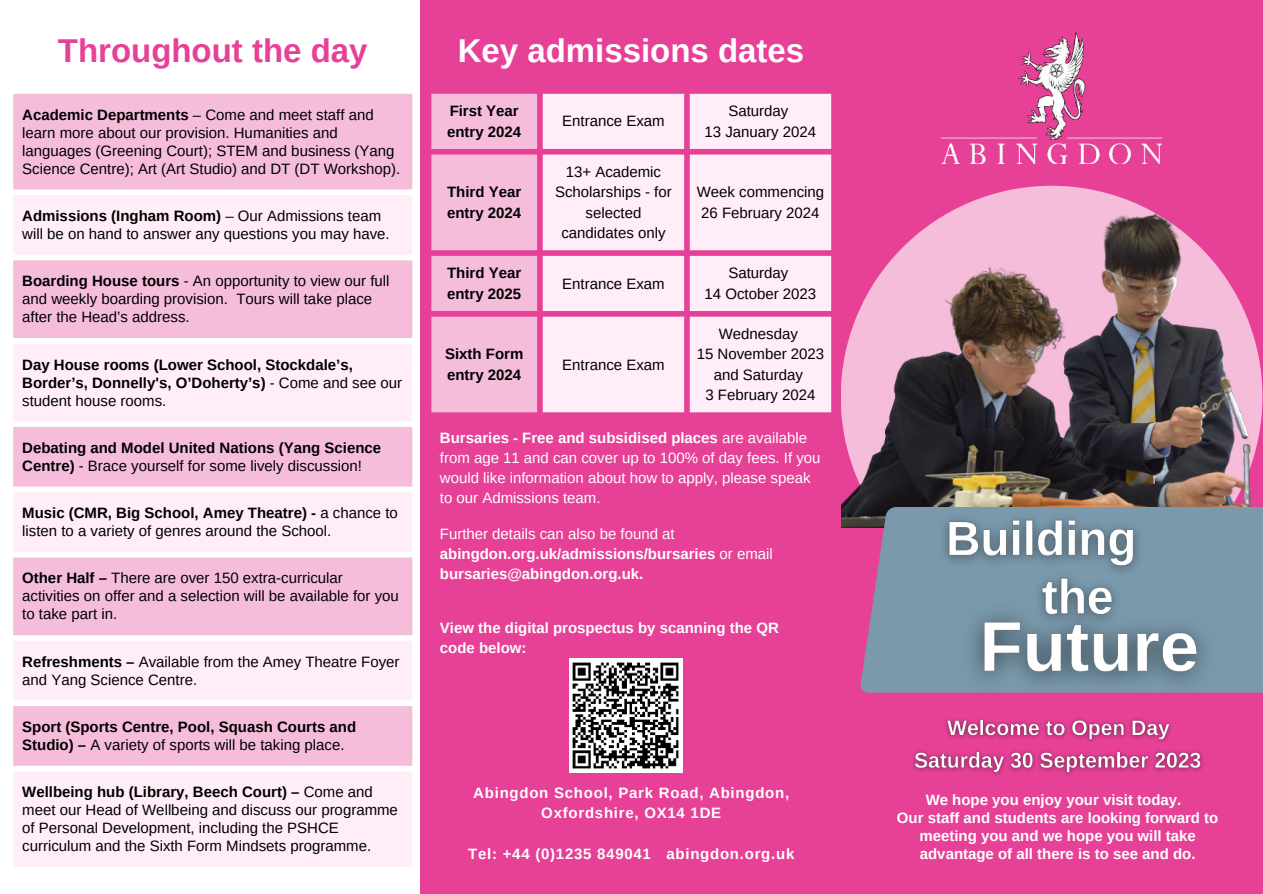
<style>
.page{position:relative;width:1263px;height:894px;background:#fff}
.page>*{position:absolute;margin:0;border:0;box-sizing:border-box;transform-origin:0 0}
.t1{font:700 33px "Arimo";color:#fff}
.t2{font:700 33px "Arimo";color:#e64097}
.t3{font:15px/18px "Arimo";color:#000}
.t4{font:700 15px/20.2px "Arimo";color:#000}
.t5{font:700 15px/18px "Arimo";color:#fff}
.t6{font:15px/20px "Arimo";color:#fff}
.t7{font:700 15px/20.2px "Arimo";letter-spacing:.05em;color:#fff;text-align:center}
.s1{font-weight:700}
.s2{font-weight:400}
</style>
<div class="page">
<div style="left:841px;top:0;width:422px;height:893px;background:#e64097"></div>
<div style="left:421px;top:0;width:420px;height:893px;background:#e64097"></div>
<svg style="left:431px;top:94px;width:106px;height:318px"></svg>
<svg style="left:543px;top:94px;width:288px;height:318px;fill:#ffeef7"></svg>
<img style="left:841px;top:185px;width:422px;height:342px">
<div style="left:860px;top:507px;width:403px;height:185px;background:#7a99ac"></div>
<img style="left:942px;top:32px;width:219px;height:131px">
<div style="left:13px;top:94px;width:399px;height:96px;background:#f6bddb"></div>
<svg style="left:13px;top:195px;width:399px;height:671px;fill:#ffeef7"></svg>
<img style="left:569px;top:658px;width:114px;height:113px">
<img style="left:945px;top:718px;width:226px;height:24px">
<img style="left:913px;top:751px;width:290px;height:24px">
<img style="left:954px;top:614px;width:274px;height:79px">
<img style="left:932px;top:505px;width:218px;height:65px">
<img style="left:1025px;top:563px;width:103px;height:70px">
<h1 class="t2" style="left:58px;top:28px;width:311px">Throughout the day</h1>
<h1 class="t1" style="left:458px;top:28px;width:348px">Key admissions dates</h1>
<p class="t4" style="left:447px;top:101px;width:76px">First Year entry 2024</p>
<p class="t3" style="left:562px;top:112px;width:104px">Entrance Exam</p>
<p class="t3" style="left:705px;top:101px;width:113px;line-height:20.2px;text-align:center">Saturday<br>13 January 2024</p>
<p class="t3" style="left:22px;top:106px;width:380px"><span class="s1">Academic Departments</span> – Come and meet staff and learn more about our provision. Humanities and languages (Greening Court); STEM and business (Yang Science Centre); Art (Art Studio) and DT (DT Workshop).</p>
<p class="t3" style="left:22px;top:207px;width:369px"><span class="s1">Admissions (Ingham Room)</span> – Our Admissions team will be on hand to answer any questions you may have.</p>
<p class="t3" style="left:22px;top:272px;width:369px"><span class="s1">Boarding House tours</span> - An opportunity to view our full and weekly boarding provision. Tours will take place after the Head’s address.</p>
<p class="t4" style="left:22px;top:355px;width:382px;line-height:18px">Day House rooms (Lower School, Stockdale’s,<br>Border’s, Donnelly's, O’Doherty’s) <span class="s2">- Come and see our student house rooms.</span></p>
<p class="t4" style="left:22px;top:439px;width:360px;line-height:18px">Debating and Model United Nations (Yang Science<br>Centre) <span class="s2">- Brace yourself for some lively discussion!</span></p>
<p class="t3" style="left:22px;top:504px;width:377px"><span class="s1">Music (CMR, Big School, Amey Theatre) -</span> a chance to listen to a variety of genres around the School.</p>
<p class="t3" style="left:22px;top:569px;width:378px"><span class="s1">Other Half –</span> There are over 150 extra-curricular activities on offer and a selection will be available for you to take part in.</p>
<p class="t3" style="left:22px;top:652px;width:379px"><span class="s1">Refreshments –</span> Available from the Amey Theatre Foyer and Yang Science Centre.</p>
<p class="t4" style="left:22px;top:717px;width:335px;line-height:18px">Sport (Sports Centre, Pool, Squash Courts and<br>Studio) – <span class="s2">A variety of sports will be taking place.</span></p>
<p class="t3" style="left:22px;top:783px;width:377px"><span class="s1">Wellbeing hub (Library, Beech Court) –</span> Come and meet our Head of Wellbeing and discuss our programme of Personal Development, including the PSHCE curriculum and the Sixth Form Mindsets programme.</p>
<p class="t5" style="left:897px;top:790px;width:323px;text-align:center">We hope you enjoy your visit today.<br>Our staff and students are looking forward to meeting you and we hope you will take advantage of all there is to see and do.</p>
<p class="t3" style="left:555px;top:162px;width:118px;line-height:20.2px;text-align:center">13+ Academic<br>Scholarships - for selected candidates only</p>
<p class="t4" style="left:447px;top:182px;width:76px">Third Year entry 2024</p>
<p class="t3" style="left:697px;top:182px;width:129px;line-height:20.2px;text-align:center">Week commencing<br>26 February 2024</p>
<p class="t4" style="left:447px;top:263px;width:76px">Third Year entry 2025</p>
<p class="t3" style="left:562px;top:274px;width:104px">Entrance Exam</p>
<p class="t3" style="left:705px;top:263px;width:113px;line-height:20.2px;text-align:center">Saturday<br>14 October 2023</p>
<p class="t3" style="left:697px;top:324px;width:129px;line-height:20.2px;text-align:center">Wednesday<br>15 November 2023 and Saturday<br>3 February 2024</p>
<p class="t4" style="left:445px;top:344px;width:80px">Sixth Form entry 2024</p>
<p class="t3" style="left:562px;top:355px;width:104px">Entrance Exam</p>
<p class="t6" style="left:440px;top:428px;width:382px"><span class="s1">Bursaries - Free and subsidised places</span> are available from age 11 and can cover up to 100% of day fees. If you would like information about how to apply, please speak to our Admissions team.</p>
<p class="t5" style="left:440px;top:524px;width:334px;line-height:20px"><span class="s2">Further details can also be found at </span>abingdon.org.uk/admissions/bursaries <span class="s2">or email </span>bursaries@abingdon.org.uk.</p>
<p class="t5" style="left:440px;top:617px;width:340px;line-height:20.2px">View the digital prospectus by scanning the QR code below:</p>
<p class="t7" style="left:473px;top:782px;width:317px">Abingdon School, Park Road, Abingdon,<br>Oxfordshire, OX14 1DE</p>
<p class="t7" style="left:468px;top:843px;width:328px">Tel: +44 (0)1235 849041 abingdon.org.uk</p>
</div>
